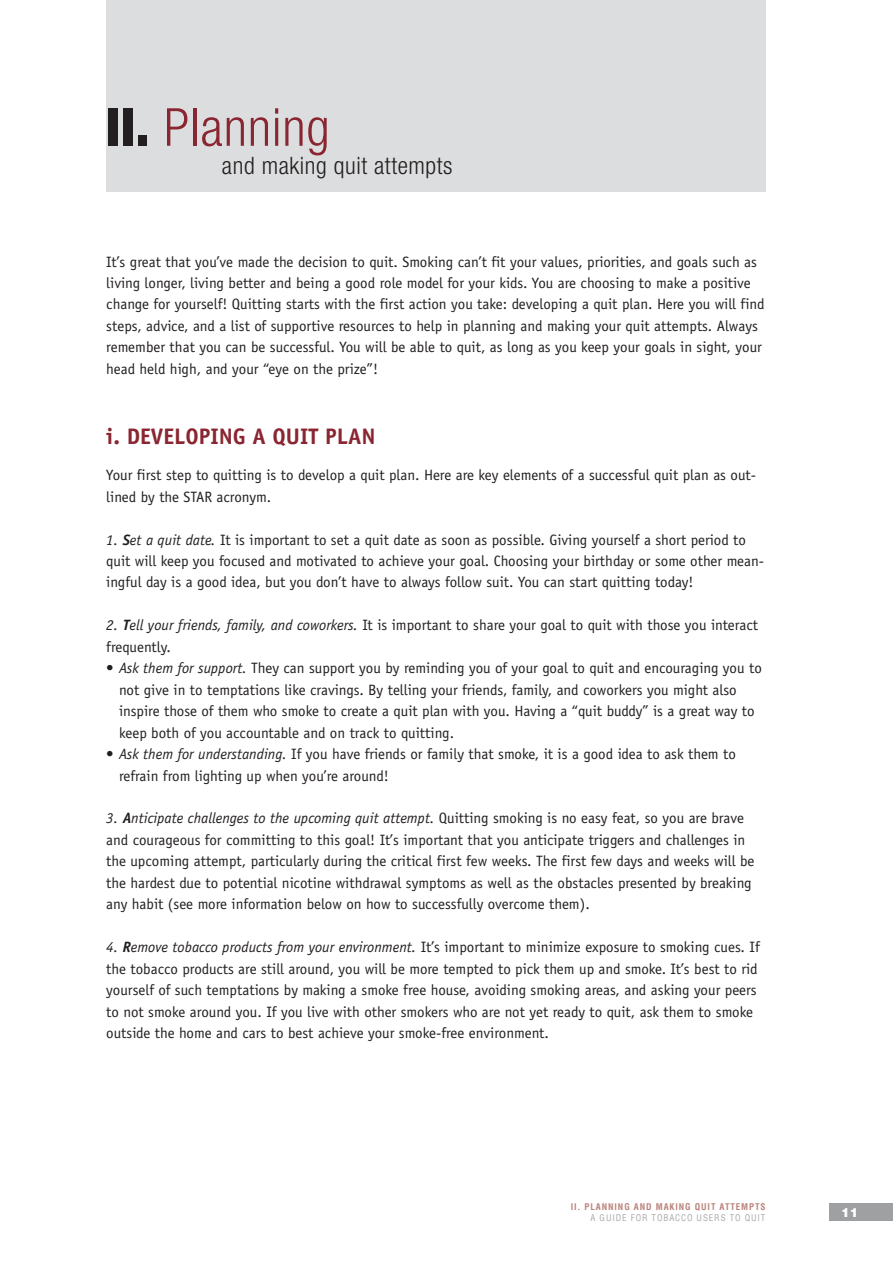
<style>
.page{position:relative;width:893px;height:1263px;background:#fff}
.page>*{position:absolute;margin:0;border:0;box-sizing:border-box;transform-origin:0 0}
.t1{font:300 condensed 52.5px "Helvetica Neue";letter-spacing:.015em;color:#8a2631}
.t2{font:300 condensed 24px "Helvetica Neue";letter-spacing:.025em;color:#231f20}
.t3{font:700 22.5px "Officina Sans Std";color:#8a2631}
.t4{font:15px/21.5px "Officina Sans Std";color:#231f20}
.t5{font:900 12.75px "Helvetica Neue";color:#fff}
.t6{font:700 condensed 9px "Helvetica CE";letter-spacing:.1em;color:#ba827b}
.t7{font:condensed 9px "Helvetica CE";letter-spacing:.1em;color:#a7a9ac}
.s1{font-weight:900;color:#231f20}
.s2{font-style:italic}
.s3{font-weight:700;font-style:italic}
</style>
<div class="page">
<div style="left:829px;top:1203px;width:64px;height:18px;background:#9ea0a2"></div>
<div style="left:106px;top:0;width:659px;height:191px;background:#dcddde"></div>
<h1 class="t1" style="left:106px;top:108px;width:225px"><span class="s1">II.</span> Planning</h1>
<h2 class="t2" style="left:222px;top:157px;width:232px">and making quit attempts</h2>
<p class="t4" style="left:106px;top:252px;width:660px">It’s great that you’ve made the decision to quit. Smoking can’t fit your values, priorities, and goals such as living longer, living better and being a good role model for your kids. You are choosing to make a positive change for yourself! Quitting starts with the first action you take: developing a quit plan. Here you will find steps, advice, and a list of supportive resources to help in planning and making your quit attempts. Always remember that you can be successful. You will be able to quit, as long as you keep your goals in sight, your head held high, and your “eye on the prize”!</p>
<h3 class="t3" style="left:106px;top:427px;width:271px">i. DEVELOPING A QUIT PLAN</h3>
<p class="t4" style="left:106px;top:466px;width:651px">Your first step to quitting is to develop a quit plan. Here are key elements of a successful quit plan as out&shy;lined by the STAR acronym.</p>
<p class="t4" style="left:106px;top:530px;width:659px"><span class="s2">1.</span> <span class="s3">S</span><span class="s2">et a quit date.</span> It is important to set a quit date as soon as possible. Giving yourself a short period to quit will keep you focused and motivated to achieve your goal. Choosing your birthday or some other mean&shy;ingful day is a good idea, but you don’t have to always follow suit. You can start quitting today!</p>
<p class="t4" style="left:106px;top:616px;width:653px"><span class="s2">2.</span> <span class="s3">T</span><span class="s2">ell your friends, family, and coworkers.</span> It is important to share your goal to quit with those you interact frequently.</p>
<p class="t4" style="left:119px;top:659px;width:644px;text-indent:-13px">• <span class="s2">Ask them for support.</span> They can support you by reminding you of your goal to quit and encouraging you to not give in to temptations like cravings. By telling your friends, family, and coworkers you might also inspire those of them who smoke to create a quit plan with you. Having a “quit buddy” is a great way to keep both of you accountable and on track to quitting.</p>
<p class="t4" style="left:119px;top:744px;width:618px;text-indent:-13px">• <span class="s2">Ask them for understanding.</span> If you have friends or family that smoke, it is a good idea to ask them to refrain from lighting up when you’re around!</p>
<p class="t4" style="left:106px;top:809px;width:650px"><span class="s2">3.</span> <span class="s3">A</span><span class="s2">nticipate challenges to the upcoming quit attempt.</span> Quitting smoking is no easy feat, so you are brave and courageous for committing to this goal! It’s important that you anticipate triggers and challenges in the upcoming attempt, particularly during the critical first few weeks. The first few days and weeks will be the hardest due to potential nicotine withdrawal symptoms as well as the obstacles presented by breaking any habit (see more information below on how to successfully overcome them).</p>
<p class="t4" style="left:106px;top:937px;width:655px"><span class="s2">4.</span> <span class="s3">R</span><span class="s2">emove tobacco products from your environment.</span> It’s important to minimize exposure to smoking cues. If the tobacco products are still around, you will be more tempted to pick them up and smoke. It’s best to rid yourself of such temptations by making a smoke free house, avoiding smoking areas, and asking your peers to not smoke around you. If you live with other smokers who are not yet ready to quit, ask them to smoke outside the home and cars to best achieve your smoke-free environment.</p>
<p class="t6" style="left:571px;top:1203px;width:196px">II. PLANNING AND MAKING QUIT ATTEMPTS</p>
<p class="t7" style="left:591px;top:1214px;width:176px">A GUIDE FOR TOBACCO USERS TO QUIT</p>
<p class="t5" style="left:841px;top:1207px;width:19px">11</p>
</div>
